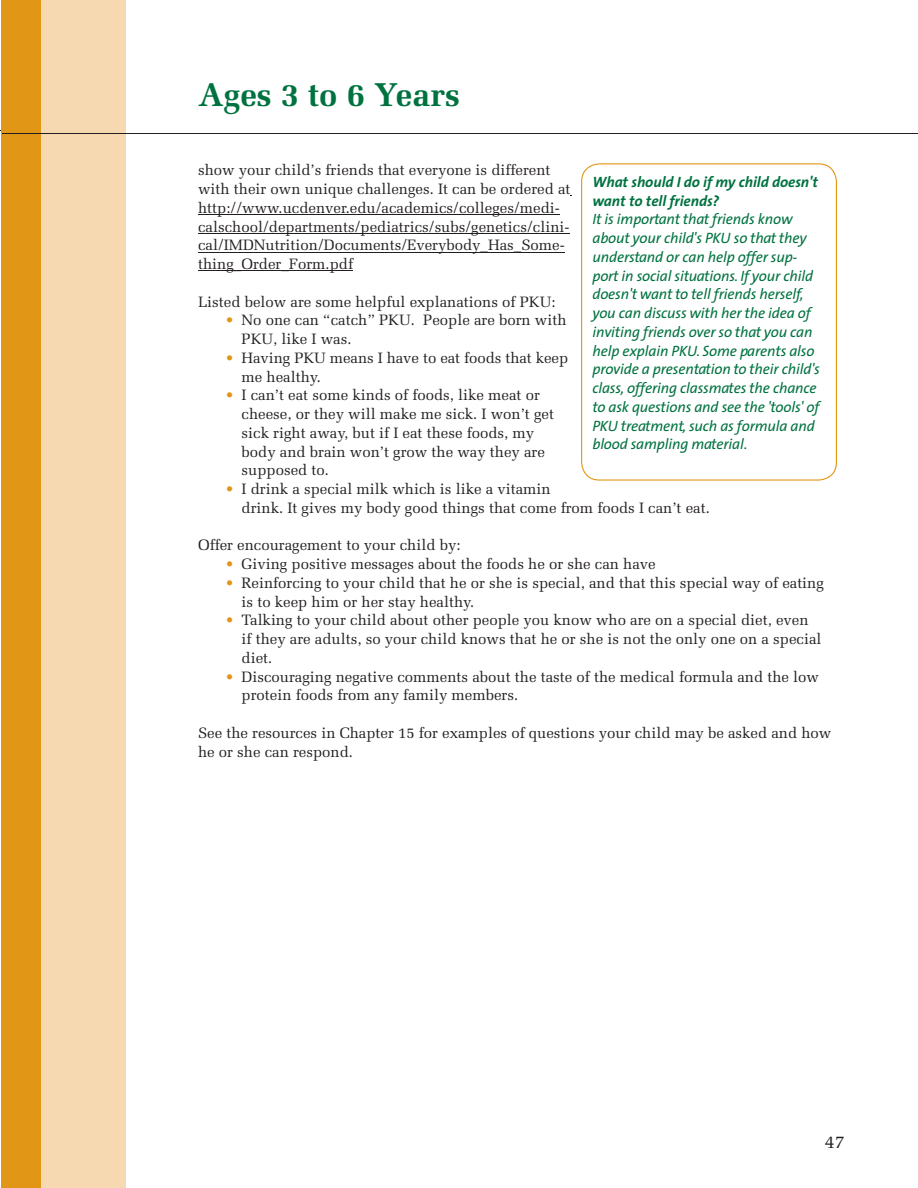
<style>
.page{position:relative;width:918px;height:1188px;background:#fff}
.page>*{position:absolute;margin:0;border:0;box-sizing:border-box;transform-origin:0 0}
.t1{font:700 33px "Melior LT Std";color:#007240}
.t2{font:18px "Melior";color:#231f20}
.t3{font:15px/18.8px "Melior";color:#231f20}
.t4{font:italic 15px/18.8px "The Sans";letter-spacing:-.01em;color:#007240}
.t5{font:italic 700 15px/18.8px "The Sans";letter-spacing:-.005em;color:#007240}
.s1{color:#e29616}
</style>
<div class="page">
<div style="left:1px;top:0;width:41px;height:1188px;background:#e29616"></div>
<div style="left:42px;top:0;width:84px;height:1188px;background:#f6d9b1"></div>
<hr style="left:2px;top:134px;width:916px;height:1px;background:#231f20">
<hr style="left:198px;top:214px;width:362px;height:1px;background:#231f20">
<hr style="left:198px;top:233px;width:372px;height:1px;background:#231f20">
<hr style="left:198px;top:252px;width:367px;height:1px;background:#231f20">
<hr style="left:198px;top:271px;width:155px;height:1px;background:#231f20">
<svg style="left:581px;top:163px;width:256px;height:318px"></svg>
<h1 class="t1" style="left:198px;top:74px;width:263px">Ages 3 to 6 Years</h1>
<p class="t3" style="left:198px;top:161px;width:374px">show your child’s friends that everyone is different with their own unique challenges. It can be ordered at http://www.ucdenver.edu/academics/colleges/medi&shy;calschool/departments/pediatrics/subs/genetics/clini&shy;cal/IMDNutrition/Documents/Everybody_Has_Some&shy;thing_Order_Form.pdf</p>
<p class="t3" style="left:198px;top:292px;width:359px">Listed below are some helpful explanations of PKU:</p>
<p class="t3" style="left:242px;top:311px;width:327px;text-indent:-16px"><span class="s1">•</span> No one can “catch” PKU. People are born with<br>PKU, like I was.</p>
<p class="t3" style="left:242px;top:348px;width:328px;text-indent:-16px"><span class="s1">•</span> Having PKU means I have to eat foods that keep me healthy.</p>
<p class="t3" style="left:242px;top:386px;width:314px;text-indent:-16px"><span class="s1">•</span> I can’t eat some kinds of foods, like meat or cheese, or they will make me sick. I won’t get sick right away, but if I eat these foods, my body and brain won’t grow the way they are supposed to.</p>
<p class="t3" style="left:242px;top:479px;width:470px;text-indent:-16px"><span class="s1">•</span> I drink a special milk which is like a vitamin<br>drink. It gives my body good things that come from foods I can’t eat.</p>
<p class="t3" style="left:198px;top:536px;width:264px">Offer encouragement to your child by:</p>
<p class="t3" style="left:225px;top:554px;width:432px"><span class="s1">•</span> Giving positive messages about the foods he or she can have</p>
<p class="t3" style="left:242px;top:573px;width:584px;text-indent:-16px"><span class="s1">•</span> Reinforcing to your child that he or she is special, and that this special way of eating is to keep him or her stay healthy.</p>
<p class="t3" style="left:242px;top:611px;width:582px;text-indent:-16px"><span class="s1">•</span> Talking to your child about other people you know who are on a special diet, even if they are adults, so your child knows that he or she is not the only one on a special diet.</p>
<p class="t3" style="left:242px;top:667px;width:579px;text-indent:-16px"><span class="s1">•</span> Discouraging negative comments about the taste of the medical formula and the low protein foods from any family members.</p>
<p class="t3" style="left:198px;top:723px;width:635px">See the resources in Chapter 15 for examples of questions your child may be asked and how he or she can respond.</p>
<p class="t5" style="left:592px;top:172px;width:227px">What should I do if my child doesn't want to tell friends?</p>
<p class="t4" style="left:592px;top:209px;width:229px">It is important that friends know about your child's PKU so that they understand or can help offer sup&shy;port in social situations. If your child doesn't want to tell friends herself, you can discuss with her the idea of inviting friends over so that you can help explain PKU. Some parents also provide a presentation to their child's class, offering classmates the chance to ask questions and see the 'tools' of PKU treatment, such as formula and blood sampling material.</p>
<p class="t2" style="left:825px;top:1131px;width:22px">47</p>
</div>
